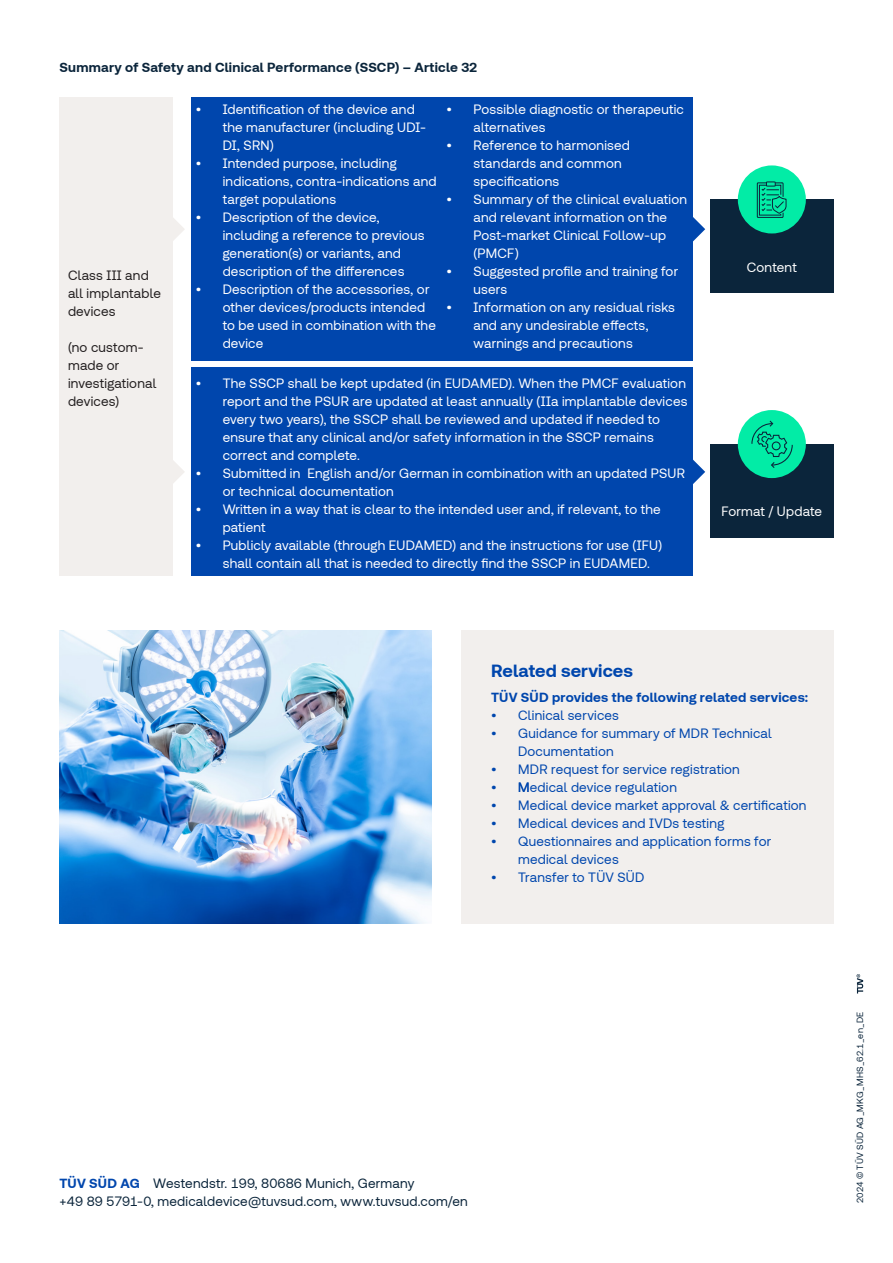
<style>
.page{position:relative;width:893px;height:1263px;background:#fff}
.page>*{position:absolute;margin:0;border:0;box-sizing:border-box;transform-origin:0 0}
.t1{font:700 18px "TUVSUD Pro";letter-spacing:.005em;color:#0046ad}
.t2{font:13.5px/18px "TUVSUD Pro";letter-spacing:.015em;color:#fff}
.t3{font:13.5px/18px "TUVSUD Pro";letter-spacing:.015em;color:#0046ad}
._10_Adress_Regular_9pt{font:13.5px "TUVSUD Pro";letter-spacing:.015em;color:#0b253b}
.t4{font:13.5px/18px "TUVSUD Pro";letter-spacing:.015em;color:#231f20}
.t5{font:700 13.5px "TUVSUD Pro";letter-spacing:.02em;color:#0b253b}
._4_Copy_Bold_9pt{font:700 13.5px "TUVSUD Pro";letter-spacing:.015em;color:#0046ad}
._6_Marginals_Regular_6pt{font:9px "TUVSUD Pro";letter-spacing:.03em;color:#0b253b}
.s1{font-weight:700;color:#0046ad}
</style>
<div class="page">
<svg style="left:693px;top:217px;width:12px;height:25px"></svg>
<svg style="left:693px;top:459px;width:12px;height:25px"></svg>
<svg style="left:173px;top:460px;width:12px;height:23px"></svg>
<svg style="left:173px;top:218px;width:12px;height:23px"></svg>
<div style="left:461px;top:630px;width:372px;height:293px;background:#f2efed"></div>
<img style="left:60px;top:630px;width:372px;height:293px">
<div style="left:60px;top:97px;width:113px;height:479px;background:#f2efed"></div>
<div style="left:191px;top:97px;width:251px;height:264px;background:#0046ad"></div>
<div style="left:442px;top:97px;width:251px;height:264px;background:#0046ad"></div>
<div style="left:191px;top:368px;width:502px;height:208px;background:#0046ad"></div>
<div style="left:710px;top:199px;width:123px;height:94px;background:#0b253b"></div>
<div style="left:710px;top:444px;width:123px;height:94px;background:#0b253b"></div>
<div style="left:738px;top:165px;width:68px;height:68px;background:#02eca6;border-radius:50%"></div>
<svg style="left:756px;top:181px;width:31px;height:37px"></svg>
<div style="left:738px;top:410px;width:68px;height:68px;background:#02eca6;border-radius:50%"></div>
<svg style="left:751px;top:420px;width:42px;height:48px"></svg>
<svg style="left:857px;top:974px;width:6px;height:19px"></svg>
<p class="t5" style="left:60px;top:60px;width:419px">Summary of Safety and Clinical Performance (SSCP) – Article 32</p>
<p class="t4" style="left:68px;top:266px;width:94px">Class III and all implantable devices</p>
<p class="t4" style="left:68px;top:338px;width:90px">(no custom&shy;made or investigational devices)</p>
<p class="t2" style="left:223px;top:100px;width:205px;text-indent:-27px">• Identification of the device and the manufacturer (including UDI-<br>DI, SRN)</p>
<p class="t2" style="left:223px;top:154px;width:215px;text-indent:-27px">• Intended purpose, including indications, contra-indications and target populations</p>
<p class="t2" style="left:223px;top:208px;width:203px;text-indent:-27px">• Description of the device, including a reference to previous generation(s) or variants, and description of the differences</p>
<p class="t2" style="left:223px;top:280px;width:215px;text-indent:-27px">• Description of the accessories, or other devices/products intended to be used in combination with the device</p>
<p class="t2" style="left:474px;top:100px;width:212px;text-indent:-27px">• Possible diagnostic or therapeutic alternatives</p>
<p class="t2" style="left:474px;top:136px;width:158px;text-indent:-27px">• Reference to harmonised standards and common specifications</p>
<p class="t2" style="left:474px;top:190px;width:215px;text-indent:-27px">• Summary of the clinical evaluation and relevant information on the<br>Post-market Clinical Follow-up (PMCF)</p>
<p class="t2" style="left:474px;top:262px;width:206px;text-indent:-27px">• Suggested profile and training for users</p>
<p class="t2" style="left:474px;top:298px;width:203px;text-indent:-27px">• Information on any residual risks and any undesirable effects, warnings and precautions</p>
<p class="t2" style="left:223px;top:374px;width:466px;text-indent:-27px">• The SSCP shall be kept updated (in EUDAMED). When the PMCF evaluation report and the PSUR are updated at least annually (IIa implantable devices every two years), the SSCP shall be reviewed and updated if needed to ensure that any clinical and/or safety information in the SSCP remains correct and complete.</p>
<p class="t2" style="left:223px;top:464px;width:464px;text-indent:-27px">• Submitted in English and/or German in combination with an updated PSUR or technical documentation</p>
<p class="t2" style="left:223px;top:500px;width:440px;text-indent:-27px">• Written in a way that is clear to the intended user and, if relevant, to the patient</p>
<p class="t2" style="left:223px;top:536px;width:441px;text-indent:-27px">• Publicly available (through EUDAMED) and the instructions for use (IFU) shall contain all that is needed to directly find the SSCP in EUDAMED.</p>
<p class="t2" style="left:747px;top:258px;width:51px">Content</p>
<p class="t2" style="left:721px;top:503px;width:102px">Format / Update</p>
<p class="t1" style="left:491px;top:660px;width:143px">Related services</p>
<p class="_4_Copy_Bold_9pt" style="left:491px;top:690px;width:319px">TÜV SÜD provides the following related services:</p>
<p class="t3" style="left:491px;top:706px;width:129px">• Clinical services</p>
<p class="t3" style="left:518px;top:724px;width:255px;text-indent:-27px">• Guidance for summary of MDR Technical<br>Documentation</p>
<p class="t3" style="left:491px;top:760px;width:250px">• MDR request for service registration</p>
<p class="t3" style="left:491px;top:778px;width:187px">• Medical device regulation</p>
<p class="t3" style="left:491px;top:796px;width:317px">• Medical device market approval &amp; certification</p>
<p class="t3" style="left:491px;top:814px;width:235px">• Medical devices and IVDs testing</p>
<p class="t3" style="left:518px;top:832px;width:255px;text-indent:-27px">• Questionnaires and application forms for medical devices</p>
<p class="t3" style="left:491px;top:868px;width:155px">• Transfer to TÜV SÜD</p>
<p class="_10_Adress_Regular_9pt" style="left:60px;top:1176px;width:356px"><span class="s1">TÜV SÜD AG</span> Westendstr. 199, 80686 Munich, Germany</p>
<p class="_10_Adress_Regular_9pt" style="left:60px;top:1194px;width:410px">+49 89 5791-0, medicaldevice@tuvsud.com, www.tuvsud.com/en</p>
<p class="_6_Marginals_Regular_6pt" style="left:855px;top:1203px;width:193px;rotate:-90deg">2024 © TÜV SÜD AG_MKG_MHS_62.1_en_DE</p>
</div>
